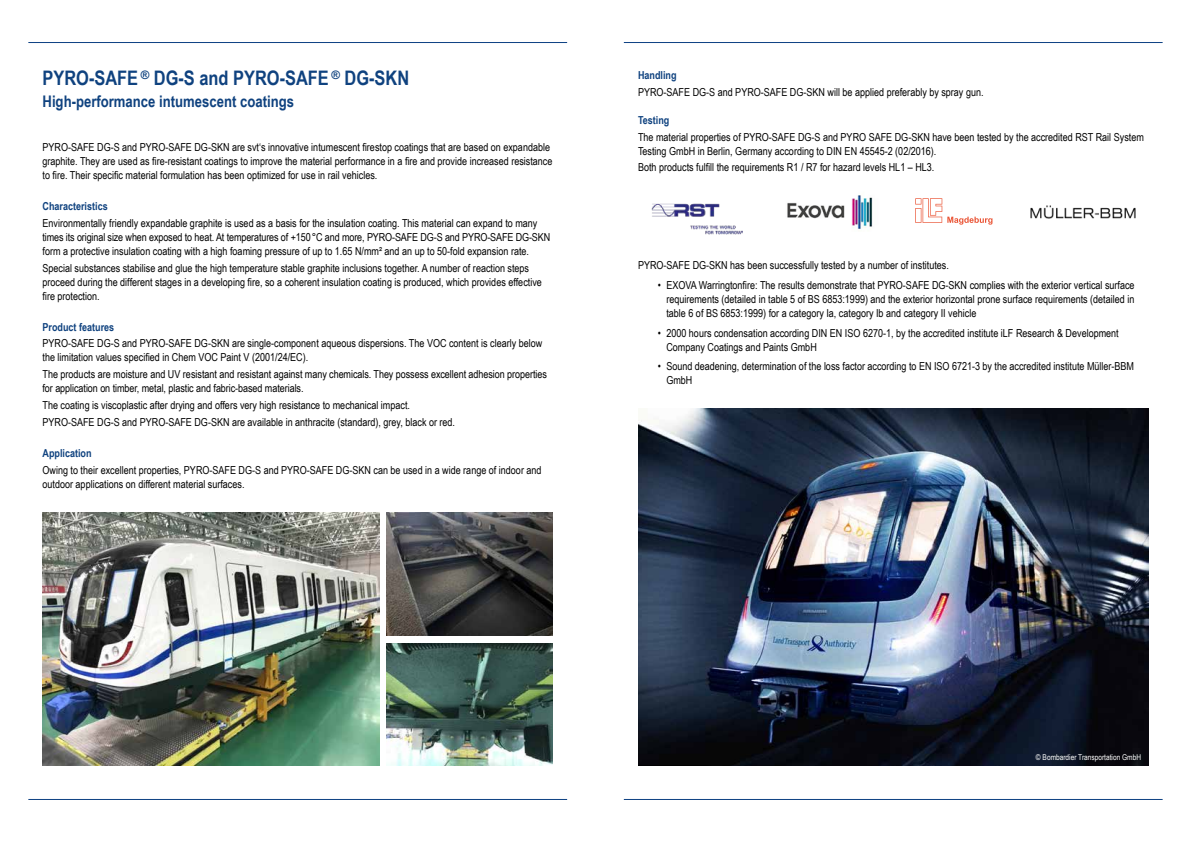
<style>
.page{position:relative;width:1191px;height:842px;background:#fff}
.page>*{position:absolute;margin:0;border:0;box-sizing:border-box;transform-origin:0 0}
.t1{font:700 20px "Arial Narrow";color:#0f427f}
.t2{font:700 16px "Arial Narrow";color:#0f427f}
.t3{font:11px/14px "Arial Narrow";color:#000}
.t4{font:700 11px "Arial Narrow";color:#0f427f}
.t5{font:8px "Arial Narrow";color:#fff}
</style>
<div class="page">
<img style="left:386px;top:512px;width:167px;height:124px">
<hr style="left:28px;top:42px;width:539px;height:1px;background:#0d4183">
<hr style="left:624px;top:42px;width:538px;height:1px;background:#0d4183">
<hr style="left:28px;top:799px;width:539px;height:1px;background:#0d4183">
<hr style="left:624px;top:799px;width:538px;height:1px;background:#0d4183">
<img style="left:638px;top:408px;width:510px;height:357px">
<img style="left:787px;top:195px;width:86px;height:34px">
<svg style="left:915px;top:198px;width:77px;height:27px"></svg>
<img style="left:651px;top:203px;width:92px;height:32px">
<img style="left:386px;top:644px;width:167px;height:121px">
<img style="left:43px;top:512px;width:337px;height:253px">
<img style="left:1030px;top:206px;width:105px;height:12px">
<h1 class="t1" style="left:43px;top:63px;width:368px">PYRO-SAFE <sup>®</sup> DG-S and PYRO-SAFE <sup>®</sup> DG-SKN</h1>
<h2 class="t2" style="left:43px;top:90px;width:253px">High-performance intumescent coatings</h2>
<p class="t3" style="left:43px;top:140px;width:511px">PYRO-SAFE DG-S and PYRO-SAFE DG-SKN are svt‘s innovative intumescent firestop coatings that are based on expandable graphite. They are used as fire-resistant coatings to improve the material performance in a fire and provide increased resistance to fire. Their specific material formulation has been optimized for use in rail vehicles.</p>
<p class="t4" style="left:43px;top:198px;width:67px">Characteristics</p>
<p class="t3" style="left:43px;top:216px;width:509px">Environmentally friendly expandable graphite is used as a basis for the insulation coating. This material can expand to many times its original size when exposed to heat. At temperatures of +150°C and more, PYRO-SAFE DG-S and PYRO-SAFE DG-SKN form a protective insulation coating with a high foaming pressure of up to 1.65 N/mm² and an up to 50-fold expansion rate.</p>
<p class="t3" style="left:43px;top:260px;width:501px">Special substances stabilise and glue the high temperature stable graphite inclusions together. A number of reaction steps proceed during the different stages in a developing fire, so a coherent insulation coating is produced, which provides effective fire protection.</p>
<p class="t4" style="left:43px;top:318px;width:73px">Product features</p>
<p class="t3" style="left:43px;top:336px;width:501px">PYRO-SAFE DG-S and PYRO-SAFE DG-SKN are single-component aqueous dispersions. The VOC content is clearly below the limitation values specified in Chem VOC Paint V (2001/24/EC).</p>
<p class="t3" style="left:43px;top:367px;width:506px">The products are moisture and UV resistant and resistant against many chemicals. They possess excellent adhesion properties for application on timber, metal, plastic and fabric-based materials.</p>
<p class="t3" style="left:43px;top:396px;width:414px;line-height:16.8px">The coating is viscoplastic after drying and offers very high resistance to mechanical impact.<br>PYRO-SAFE DG-S and PYRO-SAFE DG-SKN are available in anthracite (standard), grey, black or red.</p>
<p class="t4" style="left:43px;top:444px;width:51px">Application</p>
<p class="t3" style="left:43px;top:462px;width:500px">Owing to their excellent properties, PYRO-SAFE DG-S and PYRO-SAFE DG-SKN can be used in a wide range of indoor and outdoor applications on different material surfaces.</p>
<p class="t4" style="left:638px;top:67px;width:40px">Handling</p>
<p class="t3" style="left:638px;top:84px;width:347px">PYRO-SAFE DG-S and PYRO-SAFE DG-SKN will be applied preferably by spray gun.</p>
<p class="t4" style="left:638px;top:112px;width:33px">Testing</p>
<p class="t3" style="left:638px;top:129px;width:507px">The material properties of PYRO-SAFE DG-S and PYRO SAFE DG-SKN have been tested by the accredited RST Rail System<br>Testing GmbH in Berlin, Germany according to DIN EN 45545-2 (02/2016).</p>
<p class="t3" style="left:638px;top:160px;width:298px">Both products fulfill the requirements R1 / R7 for hazard levels HL1 – HL3.</p>
<p class="t3" style="left:638px;top:258px;width:312px">PYRO-SAFE DG-SKN has been successfully tested by a number of institutes.</p>
<p class="t3" style="left:666px;top:278px;width:470px;text-align:justify;text-indent:-9px">• EXOVA Warringtonfire: The results demonstrate that PYRO-SAFE DG-SKN complies with the exterior vertical surface requirements (detailed in table 5 of BS 6853:1999) and the exterior horizontal prone surface requirements (detailed in table 6 of BS 6853:1999) for a category Ia, category Ib and category II vehicle</p>
<p class="t3" style="left:666px;top:325px;width:454px;text-indent:-9px">• 2000 hours condensation according DIN EN ISO 6270-1, by the accredited institute iLF Research &amp; Development<br>Company Coatings and Paints GmbH</p>
<p class="t3" style="left:666px;top:359px;width:469px;text-indent:-9px">• Sound deadening, determination of the loss factor according to EN ISO 6721-3 by the accredited institute Müller-BBM<br>GmbH</p>
<p class="t5" style="left:1036px;top:751px;width:107px">© Bombardier Transportation GmbH</p>
</div>
